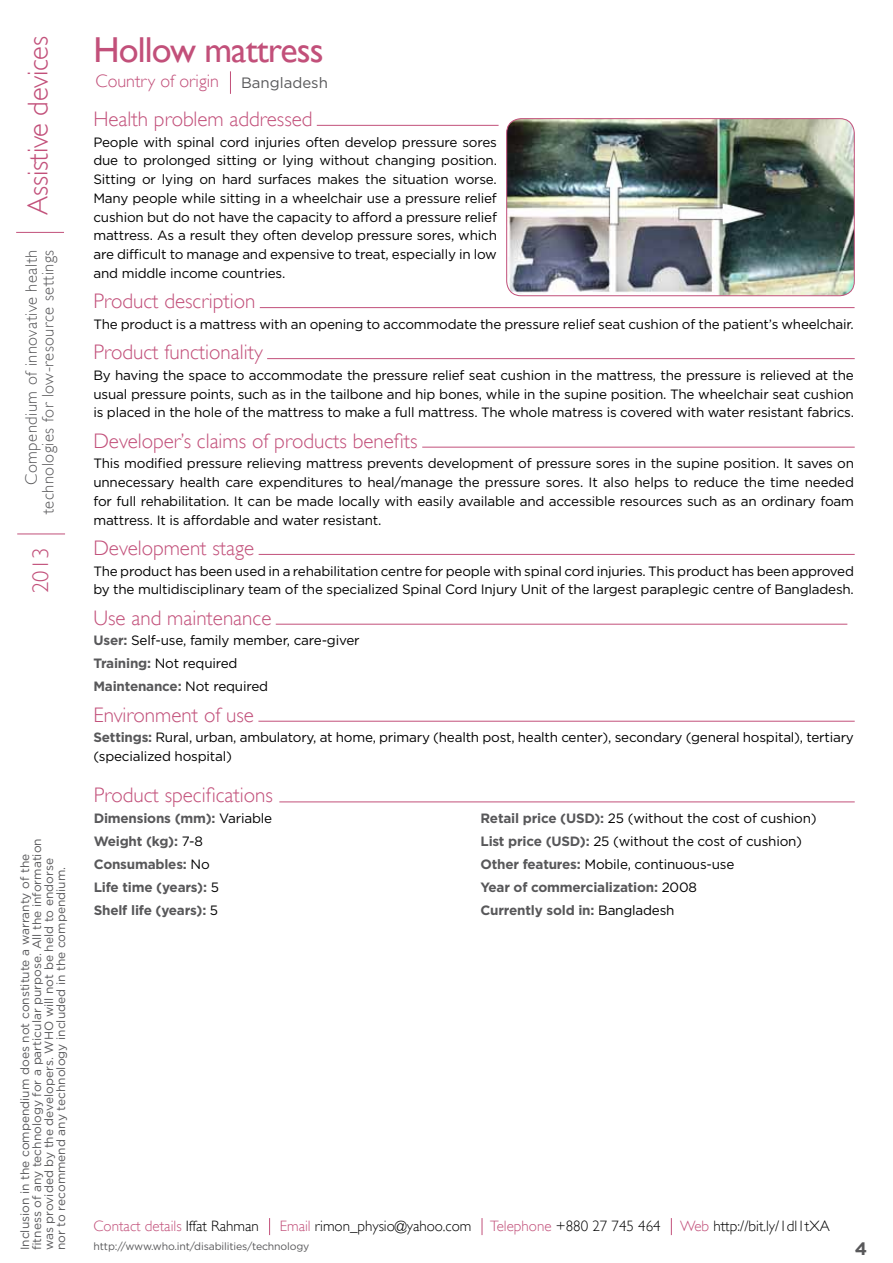
<style>
.page{position:relative;width:893px;height:1263px;background:#fff}
.page>*{position:absolute;margin:0;border:0;box-sizing:border-box;transform-origin:0 0}
.t1{font:36px "Gill Sans";letter-spacing:-.025em;color:#c2507a}
.t2{font:300 28.5px "Gill Sans";letter-spacing:-.01em;color:#c2507a}
.t3{font:300 22.5px "Gill Sans";color:#c2507a}
.t4{font:300 21px "Gill Sans";color:#c2507a}
.t5{font:300 18px "Gill Sans";color:#c2507a}
.t6{font:700 18px "Gotham";color:#58585a}
.t7{font:300 16.5px/16.5px "Gill Sans";letter-spacing:.03em;color:#58585a;text-align:right}
.t8{font:300 15px "Gill Sans";color:#000}
.t9{font:300 15px "Gill Sans";color:#c2507a}
.t10{font:13.5px/18.8px "Gotham";letter-spacing:-.015em;color:#000}
.t11{font:700 13.5px/23px "Gotham";letter-spacing:-.015em;color:#58585a}
.t12{font:12px/12px "Gotham";color:#58585a}
.t13{font:10.5px "Gotham";letter-spacing:-.015em;color:#58585a}
.s1{font-family:"Gotham";font-weight:400;font-size:15px;color:#58585a}
.s2{font-weight:700;color:#58585a}
.s3{font-weight:400;color:#000}
.s4{color:#000}
.s5{color:#c2507a}
</style>
<div class="page">
<hr style="left:16px;top:232px;width:48px;height:1px;background:#c2507a">
<hr style="left:17px;top:534px;width:48px;height:1px;background:#c2507a">
<hr style="left:317px;top:125px;width:182px;height:1px;background:#c2507a">
<hr style="left:260px;top:307px;width:595px;height:1px;background:#c2507a">
<hr style="left:267px;top:358px;width:588px;height:1px;background:#c2507a">
<hr style="left:422px;top:447px;width:433px;height:1px;background:#c2507a">
<hr style="left:259px;top:554px;width:596px;height:1px;background:#c2507a">
<hr style="left:276px;top:624px;width:571px;height:1px;background:#c2507a">
<hr style="left:258px;top:721px;width:597px;height:1px;background:#c2507a">
<svg style="left:230px;top:71px;width:1px;height:23px"></svg>
<svg style="left:269px;top:1218px;width:1px;height:17px"></svg>
<svg style="left:482px;top:1218px;width:1px;height:17px"></svg>
<svg style="left:671px;top:1218px;width:1px;height:17px"></svg>
<hr style="left:279px;top:801px;width:576px;height:1px;background:#c2507a">
<img style="left:507px;top:119px;width:347px;height:177px">
<div style="left:506px;top:118px;width:349px;height:178px;border:1px solid #c2507a;border-radius:14px"></div>
<h2 class="t2" style="left:22px;top:215px;width:180px;rotate:-90deg">Assistive devices</h2>
<p class="t7" style="left:23px;top:514px;width:266px;rotate:-90deg">Compendium of innovative health technologies for low-resource settings</p>
<h3 class="t3" style="left:28px;top:593px;width:46px;rotate:-90deg">2013</h3>
<p class="t12" style="left:19px;top:1250px;width:413px;rotate:-90deg">Inclusion in the compendium does not constitute a warranty of the fitness of any technology for a particular purpose. All the information was provided by the developers. WHO will not be held to endorse nor to recommend any technology included in the compendium.</p>
<h1 class="t1" style="left:93px;top:28px;width:232px">Hollow mattress</h1>
<h3 class="t5" style="left:96px;top:71px;width:234px">Country of origin <span class="s1">Bangladesh</span></h3>
<h3 class="t4" style="left:93px;top:107px;width:221px">Health problem addressed</h3>
<p class="t10" style="left:93px;top:132px;width:405px;text-align:justify">People with spinal cord injuries often develop pressure sores due to prolonged sitting or lying without changing position.<br>Sitting or lying on hard surfaces makes the situation worse.<br>Many people while sitting in a wheelchair use a pressure relief cushion but do not have the capacity to afford a pressure relief mattress. As a result they often develop pressure sores, which are difficult to manage and expensive to treat, especially in low and middle income countries.</p>
<h3 class="t4" style="left:93px;top:289px;width:164px">Product description</h3>
<p class="t10" style="left:93px;top:314px;width:762px">The product is a mattress with an opening to accommodate the pressure relief seat cushion of the patient’s wheelchair.</p>
<h3 class="t4" style="left:93px;top:340px;width:171px">Product functionality</h3>
<p class="t10" style="left:93px;top:365px;width:762px;text-align:justify">By having the space to accommodate the pressure relief seat cushion in the mattress, the pressure is relieved at the usual pressure points, such as in the tailbone and hip bones, while in the supine position. The wheelchair seat cushion is placed in the hole of the mattress to make a full mattress. The whole matress is covered with water resistant fabrics.</p>
<h3 class="t4" style="left:93px;top:428px;width:326px">Developer’s claims of products benefits</h3>
<p class="t10" style="left:93px;top:454px;width:762px;text-align:justify">This modified pressure relieving mattress prevents development of pressure sores in the supine position. It saves on unnecessary health care expenditures to heal/manage the pressure sores. It also helps to reduce the time needed for full rehabilitation. It can be made locally with easily available and accessible resources such as an ordinary foam mattress. It is affordable and water resistant.</p>
<h3 class="t4" style="left:93px;top:536px;width:162px">Development stage</h3>
<p class="t10" style="left:93px;top:561px;width:762px">The product has been used in a rehabilitation centre for people with spinal cord injuries. This product has been approved by the multidisciplinary team of the specialized Spinal Cord Injury Unit of the largest paraplegic centre of Bangladesh.</p>
<h3 class="t4" style="left:93px;top:605px;width:179px">Use and maintenance</h3>
<p class="t10" style="left:93px;top:629px;width:268px;line-height:23px"><span class="s2">User:</span> Self-use, family member, care-giver<br><span class="s2">Training:</span> Not required<br><span class="s2">Maintenance:</span> Not required</p>
<h3 class="t4" style="left:93px;top:702px;width:162px">Environment of use</h3>
<p class="t10" style="left:93px;top:728px;width:762px"><span class="s2">Settings:</span> Rural, urban, ambulatory, at home, primary (health post, health center), secondary (general hospital), tertiary (specialized hospital)</p>
<h3 class="t4" style="left:94px;top:783px;width:181px">Product specifications</h3>
<p class="t11" style="left:94px;top:806px;width:180px">Dimensions (mm): <span class="s3">Variable<br></span>Weight (kg): <span class="s3">7-8<br></span>Consumables: <span class="s3">No<br></span>Life time (years): <span class="s3">5<br></span>Shelf life (years): <span class="s3">5</span></p>
<p class="t10" style="left:480px;top:806px;width:338px;line-height:23px"><span class="s2">Retail price (USD):</span> 25 (without the cost of cushion)<br><span class="s2">List price (USD):</span> 25 (without the cost of cushion)<br><span class="s2">Other features:</span> Mobile, continuous-use<br><span class="s2">Year of commercialization:</span> 2008<br><span class="s2">Currently sold in:</span> Bangladesh</p>
<p class="t9" style="left:93px;top:1217px;width:167px">Contact details <span class="s4">Iffat Rahman</span></p>
<p class="t8" style="left:280px;top:1217px;width:382px"><span class="s5">Email</span> rimon_physio@yahoo.com <span class="s5">Telephone</span> +880 27 745 464</p>
<p class="t8" style="left:680px;top:1217px;width:151px"><span class="s5">Web</span> http://bit.ly/1dl1tXA</p>
<p class="t13" style="left:94px;top:1240px;width:217px">http://www.who.int/disabilities/technology</p>
<h3 class="t6" style="left:855px;top:1238px;width:14px">4</h3>
</div>
